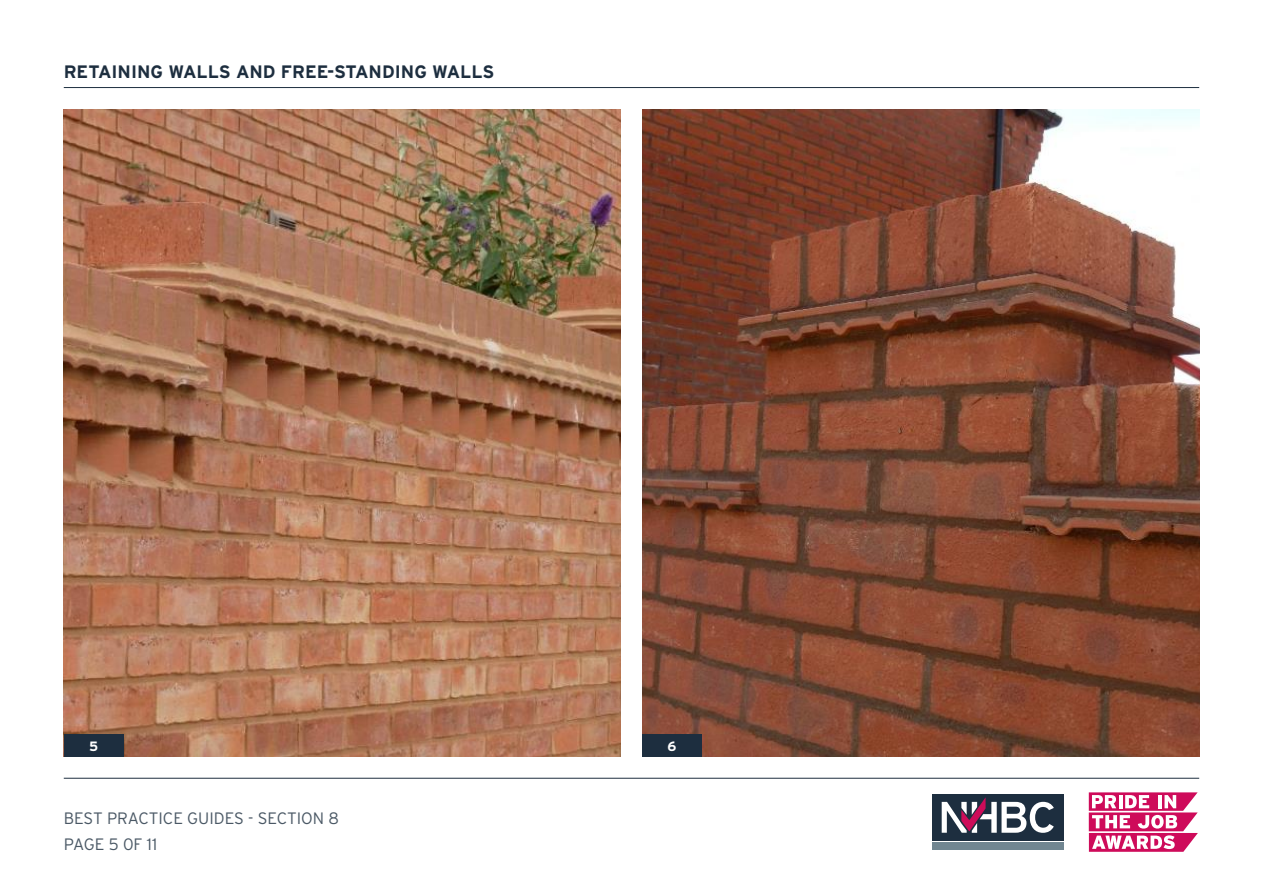
<style>
.page{position:relative;width:1263px;height:893px;background:#fff}
.page>*{position:absolute;margin:0;border:0;box-sizing:border-box;transform-origin:0 0}
.t1{font:700 18px "Interstate";color:#1d2e3f}
.t2{font:300 16.5px/26.5px "Interstate";color:#4a5865}
.t3{font:700 13.5px "Interstate";color:#fff}
</style>
<div class="page">
<div style="left:932px;top:794px;width:131px;height:47px;background:#1d2e3f"></div>
<div style="left:932px;top:842px;width:131px;height:8px;background:#718691"></div>
<svg style="left:942px;top:797px;width:112px;height:36px"></svg>
<svg style="left:1089px;top:792px;width:109px;height:60px"></svg>
<hr style="left:64px;top:778px;width:1135px;height:1px;background:#1d2e3f">
<img style="left:64px;top:109px;width:557px;height:648px">
<img style="left:642px;top:109px;width:557px;height:648px">
<div style="left:64px;top:734px;width:59px;height:23px;background:#1d2e3f"></div>
<div style="left:642px;top:734px;width:60px;height:22px;background:#1d2e3f"></div>
<hr style="left:64px;top:87px;width:1135px;height:1px;background:#1d2e3f">
<p class="t1" style="left:64px;top:62px;width:432px">RETAINING WALLS AND FREE-STANDING WALLS</p>
<p class="t3" style="left:89px;top:739px;width:11px">5</p>
<p class="t3" style="left:667px;top:738px;width:10px">6</p>
<p class="t2" style="left:64px;top:805px;width:277px">BEST PRACTICE GUIDES - SECTION 8<br>PAGE 5 0F 11</p>
</div>
